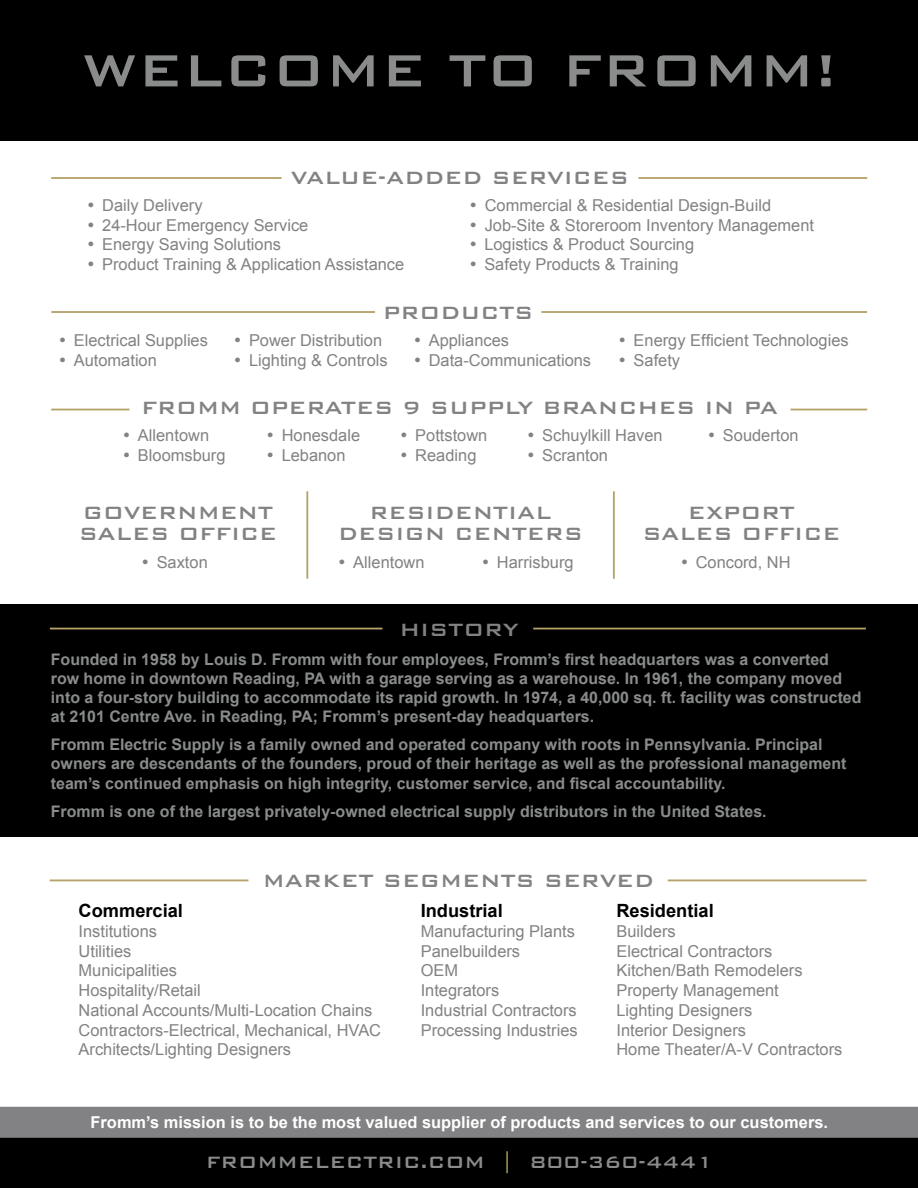
<style>
.page{position:relative;width:918px;height:1188px;background:#fff}
.page>*{position:absolute;margin:0;border:0;box-sizing:border-box;transform-origin:0 0}
.t1{font:500 60.15px "Bank Gothic BT";color:#8a8c8c}
.t2{font:500 23.7px/21.1px "Bank Gothic BT";color:#828183;text-align:center}
.t3{font:500 21.9px "Bank Gothic BT";color:#8a8c8c}
.t4{font:700 18.3px "Arial";color:#000}
.t5{font:16.35px/19.6px "Arial";color:#828183}
.t6{font:700 16.35px "Arial";color:#fff}
.t7{font:700 15.9px/19.2px "Arial";color:#8a8c8c}
.s1{font-family:"Bank Gothic BT";font-weight:500}
.s2{color:#a19857}
</style>
<div class="page">
<div style="left:0;top:0;width:918px;height:140px;background:#000"></div>
<div style="left:0;top:1138px;width:918px;height:50px;background:#000"></div>
<hr style="left:50px;top:880px;width:198px;height:1px;background:#b5a268">
<hr style="left:668px;top:880px;width:199px;height:1px;background:#b5a268">
<div style="left:0;top:1107px;width:918px;height:31px;background:#828183"></div>
<hr style="left:51px;top:177px;width:231px;height:2px;background:#b5a268">
<hr style="left:638px;top:177px;width:229px;height:2px;background:#b5a268">
<hr style="left:51px;top:311px;width:324px;height:2px;background:#b5a268">
<hr style="left:541px;top:311px;width:326px;height:2px;background:#b5a268">
<hr style="left:51px;top:409px;width:78px;height:1px;background:#b5a268">
<hr style="left:791px;top:409px;width:76px;height:1px;background:#b5a268">
<hr style="left:306px;top:491px;width:2px;height:88px;background:#b5a268">
<hr style="left:613px;top:491px;width:2px;height:88px;background:#b5a268">
<div style="left:0;top:605px;width:918px;height:232px;background:#000"></div>
<hr style="left:50px;top:628px;width:332px;height:1px;background:#b5a268">
<hr style="left:533px;top:628px;width:333px;height:1px;background:#b5a268">
<h1 class="t1" style="left:82px;top:38px;width:757px">WELCOME TO FROMM!</h1>
<h2 class="t2" style="left:291px;top:167px;width:339px">VALUE-ADDED SERVICES</h2>
<p class="t5" style="left:469px;top:196px;width:304px"><span class="s1">•</span> Commercial &amp; Residential Design-Build</p>
<p class="t5" style="left:469px;top:215px;width:347px"><span class="s1">•</span> Job-Site &amp; Storeroom Inventory Management</p>
<p class="t5" style="left:469px;top:235px;width:227px"><span class="s1">•</span> Logistics &amp; Product Sourcing</p>
<p class="t5" style="left:469px;top:255px;width:212px"><span class="s1">•</span> Safety Products &amp; Training</p>
<h2 class="t2" style="left:383px;top:302px;width:152px">PRODUCTS</h2>
<p class="t5" style="left:86px;top:196px;width:118px"><span class="s1">•</span> Daily Delivery</p>
<p class="t5" style="left:86px;top:215px;width:224px"><span class="s1">•</span> 24-Hour Emergency Service</p>
<p class="t5" style="left:86px;top:235px;width:196px"><span class="s1">•</span> Energy Saving Solutions</p>
<p class="t5" style="left:86px;top:255px;width:320px"><span class="s1">•</span> Product Training &amp; Application Assistance</p>
<p class="t5" style="left:618px;top:331px;width:233px"><span class="s1">•</span> Energy Efficient Technologies</p>
<p class="t5" style="left:618px;top:350px;width:64px"><span class="s1">•</span> Safety</p>
<h2 class="t2" style="left:141px;top:397px;width:638px">FROMM OPERATES 9 SUPPLY BRANCHES IN PA</h2>
<p class="t5" style="left:122px;top:426px;width:89px"><span class="s1">•</span> Allentown</p>
<p class="t5" style="left:122px;top:445px;width:105px"><span class="s1">•</span> Bloomsburg</p>
<p class="t5" style="left:58px;top:331px;width:152px"><span class="s1">•</span> Electrical Supplies</p>
<p class="t5" style="left:58px;top:350px;width:101px"><span class="s1">•</span> Automation</p>
<p class="t5" style="left:233px;top:331px;width:151px"><span class="s1">•</span> Power Distribution</p>
<p class="t5" style="left:233px;top:350px;width:156px"><span class="s1">•</span> Lighting &amp; Controls</p>
<p class="t5" style="left:413px;top:331px;width:98px"><span class="s1">•</span> Appliances</p>
<p class="t5" style="left:413px;top:350px;width:180px"><span class="s1">•</span> Data-Communications</p>
<p class="t5" style="left:526px;top:426px;width:138px"><span class="s1">•</span> Schuylkill Haven</p>
<p class="t5" style="left:526px;top:445px;width:83px"><span class="s1">•</span> Scranton</p>
<p class="t5" style="left:707px;top:426px;width:93px"><span class="s1">•</span> Souderton</p>
<p class="t5" style="left:266px;top:426px;width:96px"><span class="s1">•</span> Honesdale</p>
<p class="t5" style="left:266px;top:445px;width:81px"><span class="s1">•</span> Lebanon</p>
<p class="t5" style="left:399px;top:426px;width:90px"><span class="s1">•</span> Pottstown</p>
<p class="t5" style="left:399px;top:445px;width:79px"><span class="s1">•</span> Reading</p>
<h2 class="t2" style="left:79px;top:502px;width:200px;text-align:left">GOVERNMENT<br>SALES OFFICE</h2>
<p class="t5" style="left:141px;top:552px;width:69px"><span class="s1">•</span> Saxton</p>
<h2 class="t2" style="left:338px;top:502px;width:246px">RESIDENTIAL<br>DESIGN CENTERS</h2>
<p class="t5" style="left:337px;top:552px;width:89px"><span class="s1">•</span> Allentown</p>
<p class="t5" style="left:481px;top:552px;width:94px"><span class="s1">•</span> Harrisburg</p>
<h2 class="t2" style="left:642px;top:502px;width:199px">EXPORT<br>SALES OFFICE</h2>
<p class="t5" style="left:680px;top:552px;width:112px"><span class="s1">•</span> Concord, NH</p>
<h2 class="t2" style="left:399px;top:619px;width:121px">HISTORY</h2>
<p class="t7" style="left:51px;top:650px;width:812px">Founded in 1958 by Louis D. Fromm with four employees, Fromm’s first headquarters was a converted<br>row home in downtown Reading, PA with a garage serving as a warehouse. In 1961, the company moved into a four-story building to accommodate its rapid growth. In 1974, a 40,000 sq. ft. facility was constructed at 2101 Centre Ave. in Reading, PA; Fromm’s present-day headquarters.</p>
<p class="t7" style="left:51px;top:736px;width:797px">Fromm Electric Supply is a family owned and operated company with roots in Pennsylvania. Principal owners are descendants of the founders, proud of their heritage as well as the professional management team’s continued emphasis on high integrity, customer service, and fiscal accountability.</p>
<p class="t7" style="left:51px;top:802px;width:717px">Fromm is one of the largest privately-owned electrical supply distributors in the United States.</p>
<h2 class="t2" style="left:263px;top:870px;width:393px">MARKET SEGMENTS SERVED</h2>
<p class="t4" style="left:79px;top:899px;width:106px">Commercial</p>
<p class="t5" style="left:79px;top:922px;width:304px">Institutions<br>Utilities<br>Municipalities<br>Hospitality/Retail<br>National Accounts/Multi-Location Chains<br>Contractors-Electrical, Mechanical, HVAC<br>Architects/Lighting Designers</p>
<p class="t4" style="left:421px;top:899px;width:84px">Industrial</p>
<p class="t5" style="left:421px;top:922px;width:158px">Manufacturing Plants<br>Panelbuilders<br>OEM<br>Integrators<br>Industrial Contractors<br>Processing Industries</p>
<p class="t4" style="left:616px;top:899px;width:99px">Residential</p>
<p class="t5" style="left:616px;top:922px;width:227px">Builders<br>Electrical Contractors<br>Kitchen/Bath Remodelers<br>Property Management<br>Lighting Designers<br>Interior Designers<br>Home Theater/A-V Contractors</p>
<p class="t6" style="left:91px;top:1112px;width:739px">Fromm’s mission is to be the most valued supplier of products and services to our customers.</p>
<h3 class="t3" style="left:206px;top:1150px;width:509px">FROMMELECTRIC.COM <span class="s2">|</span> 800-360-4441</h3>
</div>
